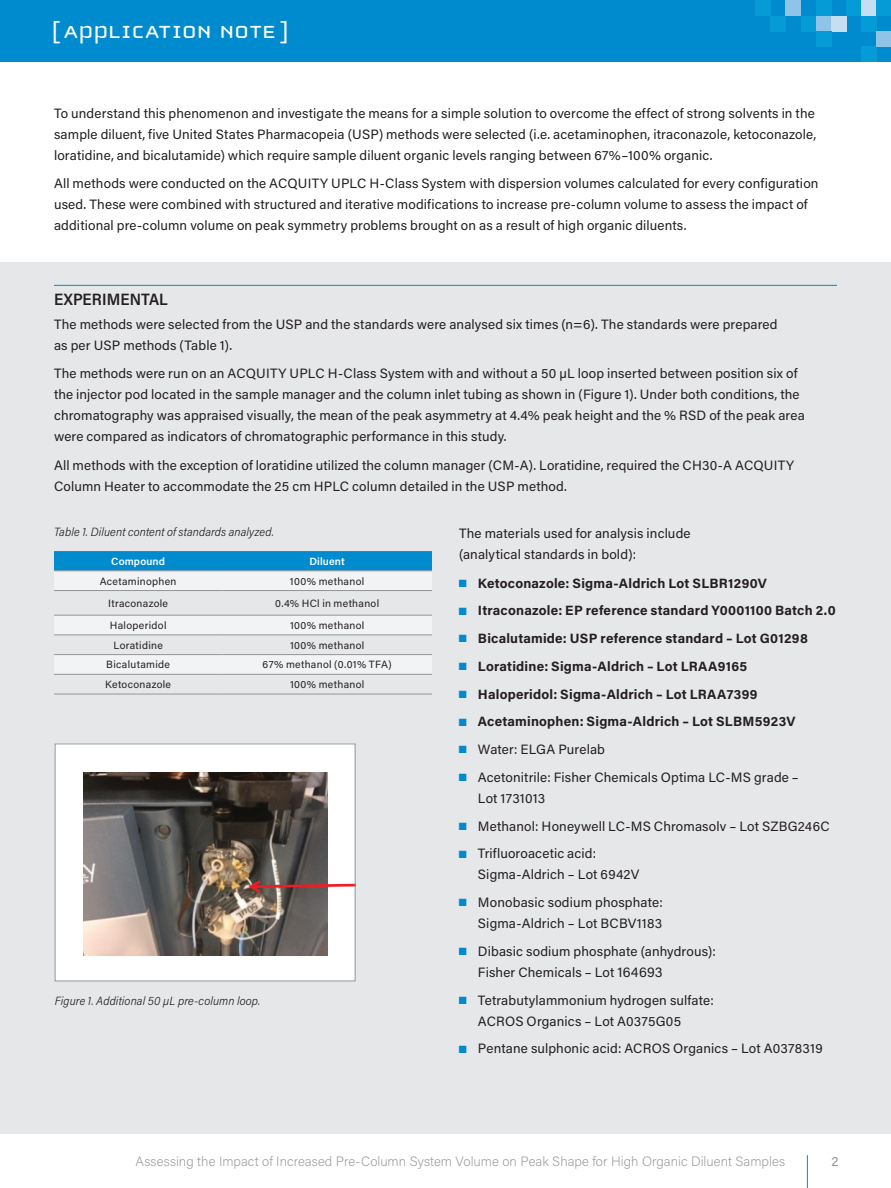
<style>
.page{position:relative;width:891px;height:1188px;background:#fff}
.page>*{position:absolute;margin:0;border:0;box-sizing:border-box;transform-origin:0 0}
.t1{font:25.5px "Cholla Unicase";letter-spacing:.01em;color:#fff;scale:1.1 1}
.t2{font:600 16.5px "Acumin Pro Semi Cond";letter-spacing:.005em;color:#231f20}
.t3{font:13.5px/21px "Acumin Pro";letter-spacing:.01em;color:#231f20}
.t4{font:700 13.5px "Acumin Pro";letter-spacing:.015em;color:#231f20}
.t5{font:200 13.5px "Acumin Pro";letter-spacing:.005em;color:#939598}
.t6{font:13.5px "Acumin Pro";color:#939598}
.t7{font:italic 300 12px "Acumin Pro Semi Cond";letter-spacing:.01em;color:#231f20}
.t8{font:10.5px "Acumin Pro";letter-spacing:.03em;color:#231f20}
.t9{font:600 10.5px "Acumin Pro";letter-spacing:.01em;color:#fff}
.s1{color:#008bcf}
</style>
<div class="page">
<hr style="left:807px;top:1155px;width:1px;height:33px;background:#008bcf">
<div style="left:0;top:0;width:891px;height:62px;background:#008bcf"></div>
<div style="left:755px;top:0;width:15px;height:16px;background:#059bd7"></div>
<div style="left:861px;top:47px;width:15px;height:15px;background:#059bd7"></div>
<div style="left:770px;top:16px;width:16px;height:15px;background:#059bd7"></div>
<div style="left:786px;top:0;width:15px;height:16px;background:#90c3e8"></div>
<div style="left:801px;top:16px;width:15px;height:15px;background:#059bd7"></div>
<div style="left:816px;top:16px;width:16px;height:15px;background:#90c3e8"></div>
<div style="left:832px;top:16px;width:15px;height:15px;background:#c5def2"></div>
<div style="left:816px;top:0;width:16px;height:16px;background:#059bd7"></div>
<div style="left:816px;top:31px;width:16px;height:16px;background:#059bd7"></div>
<div style="left:861px;top:0;width:15px;height:16px;background:#c5def2"></div>
<div style="left:847px;top:0;width:14px;height:16px;background:#059bd7"></div>
<div style="left:876px;top:0;width:15px;height:16px;background:#059bd7"></div>
<div style="left:861px;top:16px;width:15px;height:15px;background:#059bd7"></div>
<div style="left:876px;top:31px;width:15px;height:16px;background:#90c3e8"></div>
<div style="left:0;top:263px;width:891px;height:871px;background:#e6e7e9"></div>
<hr style="left:54px;top:285px;width:783px;height:1px;background:#008bcf">
<svg style="left:54px;top:551px;width:378px;height:122px"></svg>
<hr style="left:54px;top:570px;width:168px;height:1px;background:#939598">
<hr style="left:222px;top:570px;width:210px;height:1px;background:#939598">
<hr style="left:54px;top:590px;width:168px;height:1px;background:#939598">
<hr style="left:222px;top:590px;width:210px;height:1px;background:#939598">
<hr style="left:54px;top:615px;width:168px;height:1px;background:#939598">
<hr style="left:222px;top:615px;width:210px;height:1px;background:#939598">
<hr style="left:54px;top:635px;width:168px;height:1px;background:#939598">
<hr style="left:222px;top:635px;width:210px;height:1px;background:#939598">
<hr style="left:54px;top:654px;width:168px;height:1px;background:#939598">
<hr style="left:222px;top:654px;width:210px;height:1px;background:#939598">
<hr style="left:54px;top:674px;width:168px;height:1px;background:#939598">
<hr style="left:222px;top:674px;width:210px;height:1px;background:#939598">
<hr style="left:54px;top:694px;width:168px;height:1px;background:#939598">
<hr style="left:222px;top:694px;width:210px;height:1px;background:#939598">
<div style="left:55px;top:744px;width:300px;height:237px;background:#fff"></div>
<img style="left:84px;top:772px;width:244px;height:183px">
<svg style="left:248px;top:880px;width:106px;height:13px"></svg>
<div style="left:55px;top:744px;width:301px;height:237px;border:1px solid #939598"></div>
<h1 class="t1" style="left:52px;top:19px;width:217px">[ APPLICATION NOTE ]</h1>
<p class="t3" style="left:54px;top:102px;width:764px;text-align:justify">To understand this phenomenon and investigate the means for a simple solution to overcome the effect of strong solvents in the sample diluent, five United States Pharmacopeia (USP) methods were selected (i.e. acetaminophen, itraconazole, ketoconazole, loratidine, and bicalutamide) which require sample diluent organic levels ranging between 67%–100% organic.</p>
<p class="t3" style="left:54px;top:173px;width:766px">All methods were conducted on the ACQUITY UPLC H-Class System with dispersion volumes calculated for every configuration used. These were combined with structured and iterative modifications to increase pre-column volume to assess the impact of additional pre-column volume on peak symmetry problems brought on as a result of high organic diluents.</p>
<p class="t2" style="left:54px;top:287px;width:115px">EXPERIMENTAL</p>
<p class="t3" style="left:54px;top:313px;width:725px">The methods were selected from the USP and the standards were analysed six times (n=6). The standards were prepared as per USP methods (Table 1).</p>
<p class="t3" style="left:54px;top:362px;width:752px">The methods were run on an ACQUITY UPLC H-Class System with and without a 50 µL loop inserted between position six of the injector pod located in the sample manager and the column inlet tubing as shown in (Figure 1). Under both conditions, the chromatography was appraised visually, the mean of the peak asymmetry at 4.4% peak height and the % RSD of the peak area were compared as indicators of chromatographic performance in this study.</p>
<p class="t3" style="left:54px;top:454px;width:742px">All methods with the exception of loratidine utilized the column manager (CM-A). Loratidine, required the CH30-A ACQUITY<br>Column Heater to accommodate the 25 cm HPLC column detailed in the USP method.</p>
<p class="t3" style="left:459px;top:522px;width:233px">The materials used for analysis include (analytical standards in bold):</p>
<p class="t4" style="left:459px;top:574px;width:309px"><span class="s1">■</span> Ketoconazole: Sigma-Aldrich Lot SLBR1290V</p>
<p class="t4" style="left:459px;top:601px;width:378px"><span class="s1">■</span> Itraconazole: EP reference standard Y0001100 Batch 2.0</p>
<p class="t4" style="left:459px;top:629px;width:350px"><span class="s1">■</span> Bicalutamide: USP reference standard – Lot G01298</p>
<p class="t4" style="left:459px;top:657px;width:290px"><span class="s1">■</span> Loratidine: Sigma-Aldrich – Lot LRAA9165</p>
<p class="t4" style="left:459px;top:685px;width:300px"><span class="s1">■</span> Haloperidol: Sigma-Aldrich – Lot LRAA7399</p>
<p class="t4" style="left:459px;top:712px;width:338px"><span class="s1">■</span> Acetaminophen: Sigma-Aldrich – Lot SLBM5923V</p>
<p class="t3" style="left:459px;top:738px;width:147px"><span class="s1">■</span> Water: ELGA Purelab</p>
<p class="t3" style="left:478px;top:766px;width:323px;text-indent:-19px"><span class="s1">■</span> Acetonitrile: Fisher Chemicals Optima LC-MS grade –<br>Lot 1731013</p>
<p class="t3" style="left:459px;top:815px;width:372px"><span class="s1">■</span> Methanol: Honeywell LC-MS Chromasolv – Lot SZBG246C</p>
<p class="t3" style="left:478px;top:843px;width:163px;text-indent:-19px"><span class="s1">■</span> Trifluoroacetic acid:<br>Sigma-Aldrich – Lot 6942V</p>
<p class="t3" style="left:459px;top:891px;width:205px;text-align:right"><span class="s1">■</span> Monobasic sodium phosphate:<br>Sigma-Aldrich – Lot BCBV1183</p>
<p class="t3" style="left:478px;top:940px;width:239px;text-indent:-19px"><span class="s1">■</span> Dibasic sodium phosphate (anhydrous):<br>Fisher Chemicals – Lot 164693</p>
<p class="t3" style="left:478px;top:989px;width:237px;text-indent:-19px"><span class="s1">■</span> Tetrabutylammonium hydrogen sulfate:<br>ACROS Organics – Lot A0375G05</p>
<p class="t3" style="left:459px;top:1038px;width:365px"><span class="s1">■</span> Pentane sulphonic acid: ACROS Organics – Lot A0378319</p>
<p class="t7" style="left:54px;top:523px;width:221px">Table 1. Diluent content of standards analyzed.</p>
<p class="t9" style="left:111px;top:554px;width:55px">Compound</p>
<p class="t9" style="left:310px;top:554px;width:37px">Diluent</p>
<p class="t8" style="left:100px;top:574px;width:78px">Acetaminophen</p>
<p class="t8" style="left:290px;top:574px;width:76px">100% methanol</p>
<p class="t8" style="left:108px;top:596px;width:61px">Itraconazole</p>
<p class="t8" style="left:275px;top:596px;width:106px">0.4% HCl in methanol</p>
<p class="t8" style="left:110px;top:618px;width:58px">Haloperidol</p>
<p class="t8" style="left:290px;top:618px;width:76px">100% methanol</p>
<p class="t8" style="left:113px;top:638px;width:51px">Loratidine</p>
<p class="t8" style="left:290px;top:638px;width:76px">100% methanol</p>
<p class="t8" style="left:106px;top:657px;width:65px">Bicalutamide</p>
<p class="t8" style="left:263px;top:657px;width:131px">67% methanol (0.01% TFA)</p>
<p class="t8" style="left:105px;top:677px;width:67px">Ketoconazole</p>
<p class="t8" style="left:290px;top:677px;width:76px">100% methanol</p>
<p class="t7" style="left:55px;top:992px;width:207px">Figure 1. Additional 50 µL pre-column loop.</p>
<p class="t5" style="left:136px;top:1152px;width:651px">Assessing the Impact of Increased Pre-Column System Volume on Peak Shape for High Organic Diluent Samples</p>
<p class="t6" style="left:831px;top:1151px;width:9px">2</p>
</div>
